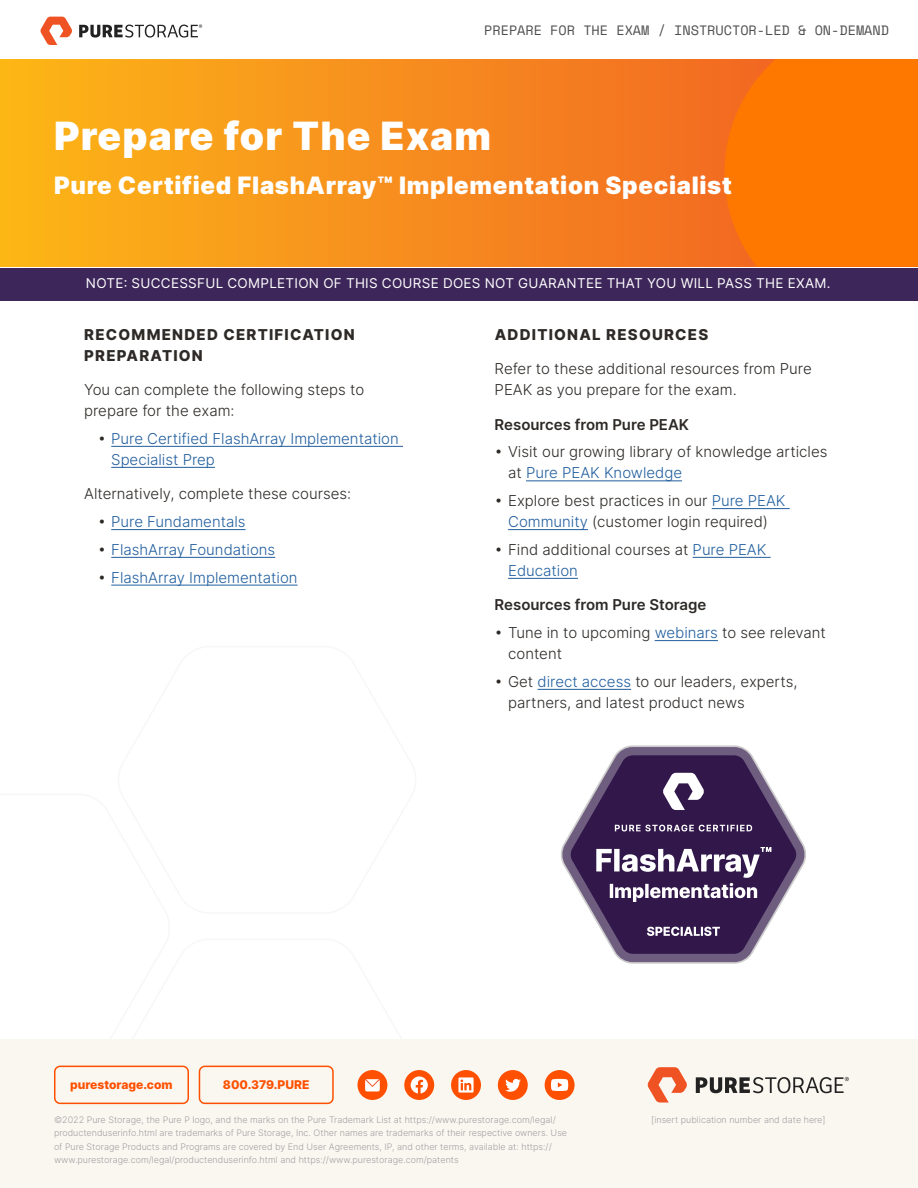
<style>
.page{position:relative;width:918px;height:1188px;background:#fff}
.page>*{position:absolute;margin:0;border:0;box-sizing:border-box;transform-origin:0 0}
.t1{font:900 39px "Inter";letter-spacing:.03em;color:#fff}
.t2{font:900 24px "Inter";letter-spacing:.03em;color:#fff}
.t3{font:300 15px/21px "Inter";color:#2c2926}
.t4{font:300 15px/21px "Inter";color:#215e9e}
.t5{font:800 15px/21px "Inter";letter-spacing:.08em;color:#2c2926}
.t6{font:600 15px "Inter";color:#2c2926}
.t7{font:13.5px "Inter";letter-spacing:.02em;color:#fff}
.t8{font:13.5px "Space Mono";color:#4d4d4d}
.t9{font:800 12px "Inter";color:#fe5000}
.t10{font:300 9px/13.5px "Inter";color:#a2a1a2}
.s1{color:#2c2926}
.s2{color:#215e9e}
</style>
<div class="page">
<svg style="left:0;top:59px;width:725px;height:208px;background:#f7911c"></svg>
<svg style="left:115px;top:1039px;width:304px;height:1px"></svg>
<div style="left:0;top:268px;width:918px;height:32px;background:#3d265a"></div>
<svg style="left:40px;top:17px;width:32px;height:28px"></svg>
<svg style="left:79px;top:24px;width:123px;height:14px"></svg>
<div style="left:0;top:1040px;width:918px;height:148px;background:#faf7f1"></div>
<svg style="left:648px;top:1067px;width:39px;height:36px"></svg>
<svg style="left:696px;top:1077px;width:153px;height:16px"></svg>
<div style="left:54px;top:1066px;width:135px;height:38px;border:2px solid #fe5000;border-radius:5px"></div>
<div style="left:199px;top:1066px;width:135px;height:38px;border:2px solid #fe5000;border-radius:5px"></div>
<div style="left:404px;top:1070px;width:31px;height:30px;background:#fe5000;border-radius:50%"></div>
<svg style="left:411px;top:1076px;width:17px;height:18px"></svg>
<div style="left:451px;top:1070px;width:30px;height:30px;background:#fe5000;border-radius:50%"></div>
<svg style="left:458px;top:1077px;width:16px;height:16px"></svg>
<div style="left:545px;top:1070px;width:30px;height:30px;background:#fe5000;border-radius:50%"></div>
<svg style="left:551px;top:1079px;width:17px;height:12px"></svg>
<div style="left:498px;top:1070px;width:30px;height:30px;background:#fe5000;border-radius:50%"></div>
<svg style="left:505px;top:1079px;width:16px;height:13px"></svg>
<div style="left:357px;top:1070px;width:31px;height:30px;background:#fe5000;border-radius:50%"></div>
<div style="left:365px;top:1079px;width:15px;height:12px;background:#fff;border-radius:2px"></div>
<svg style="left:365px;top:1079px;width:15px;height:9px"></svg>
<div style="left:725px;top:59px;width:193px;height:208px;background:#fe7800"></div>
<hr style="left:111px;top:446px;width:292px;height:1px;background:#215e9e">
<hr style="left:111px;top:467px;width:104px;height:1px;background:#215e9e">
<hr style="left:111px;top:529px;width:135px;height:1px;background:#215e9e">
<hr style="left:111px;top:557px;width:164px;height:1px;background:#215e9e">
<hr style="left:111px;top:585px;width:187px;height:1px;background:#215e9e">
<hr style="left:526px;top:480px;width:156px;height:1px;background:#215e9e">
<hr style="left:712px;top:508px;width:78px;height:1px;background:#215e9e">
<hr style="left:508px;top:529px;width:80px;height:1px;background:#215e9e">
<hr style="left:693px;top:557px;width:78px;height:1px;background:#215e9e">
<hr style="left:508px;top:578px;width:70px;height:1px;background:#215e9e">
<hr style="left:655px;top:640px;width:63px;height:1px;background:#215e9e">
<hr style="left:538px;top:689px;width:93px;height:1px;background:#215e9e">
<svg style="left:561px;top:745px;width:245px;height:219px"></svg>
<svg style="left:663px;top:773px;width:41px;height:37px"></svg>
<svg style="left:596px;top:847px;width:175px;height:55px"></svg>
<svg style="left:647px;top:927px;width:73px;height:9px"></svg>
<svg style="left:615px;top:825px;width:137px;height:6px"></svg>
<p class="t8" style="left:484px;top:19px;width:406px">PREPARE FOR THE EXAM / INSTRUCTOR-LED &amp; ON-DEMAND</p>
<h1 class="t1" style="left:54px;top:107px;width:439px">Prepare for The Exam</h1>
<h2 class="t2" style="left:54px;top:167px;width:679px">Pure Certified FlashArray™ Implementation Specialist</h2>
<p class="t7" style="left:86px;top:274px;width:746px">NOTE: SUCCESSFUL COMPLETION OF THIS COURSE DOES NOT GUARANTEE THAT YOU WILL PASS THE EXAM.</p>
<p class="t5" style="left:84px;top:323px;width:272px">RECOMMENDED CERTIFICATION<br>PREPARATION</p>
<p class="t3" style="left:84px;top:379px;width:282px">You can complete the following steps to prepare for the exam:</p>
<p class="t4" style="left:111px;top:428px;width:289px;text-indent:-14px"><span class="s1">•</span> Pure Certified FlashArray Implementation<br>Specialist Prep</p>
<p class="t3" style="left:84px;top:483px;width:268px">Alternatively, complete these courses:</p>
<p class="t4" style="left:98px;top:511px;width:149px"><span class="s1">•</span> Pure Fundamentals</p>
<p class="t4" style="left:98px;top:539px;width:179px"><span class="s1">•</span> FlashArray Foundations</p>
<p class="t4" style="left:98px;top:566px;width:201px"><span class="s1">•</span> FlashArray Implementation</p>
<p class="t5" style="left:495px;top:323px;width:215px">ADDITIONAL RESOURCES</p>
<p class="t3" style="left:495px;top:358px;width:319px">Refer to these additional resources from Pure<br>PEAK as you prepare for the exam.</p>
<p class="t6" style="left:495px;top:413px;width:196px">Resources from Pure PEAK</p>
<p class="t3" style="left:508px;top:441px;width:321px;text-indent:-14px">• Visit our growing library of knowledge articles at <span class="s2">Pure PEAK Knowledge</span></p>
<p class="t3" style="left:495px;top:490px;width:292px;text-align:center">• Explore best practices in our <span class="s2">Pure PEAK<br>Community</span> (customer login required)</p>
<p class="t3" style="left:508px;top:539px;width:260px;text-indent:-14px">• Find additional courses at <span class="s2">Pure PEAK<br>Education</span></p>
<p class="t6" style="left:495px;top:594px;width:213px">Resources from Pure Storage</p>
<p class="t3" style="left:508px;top:622px;width:319px;text-indent:-14px">• Tune in to upcoming <span class="s2">webinars</span> to see relevant content</p>
<p class="t3" style="left:508px;top:671px;width:291px;text-indent:-14px">• Get <span class="s2">direct access</span> to our leaders, experts, partners, and latest product news</p>
<p class="t9" style="left:70px;top:1076px;width:104px">purestorage.com</p>
<p class="t9" style="left:223px;top:1076px;width:88px">800.379.PURE</p>
<p class="t10" style="left:54px;top:1113px;width:515px">©2022 Pure Storage, the Pure P logo, and the marks on the Pure Trademark List at https://www.purestorage.com/legal/ productenduserinfo.html are trademarks of Pure Storage, Inc. Other names are trademarks of their respective owners. Use of Pure Storage Products and Programs are covered by End User Agreements, IP, and other terms, available at: https:// www.purestorage.com/legal/productenduserinfo.html and https://www.purestorage.com/patents</p>
<p class="t10" style="left:651px;top:1113px;width:176px">[insert publication number and date here]</p>
</div>
